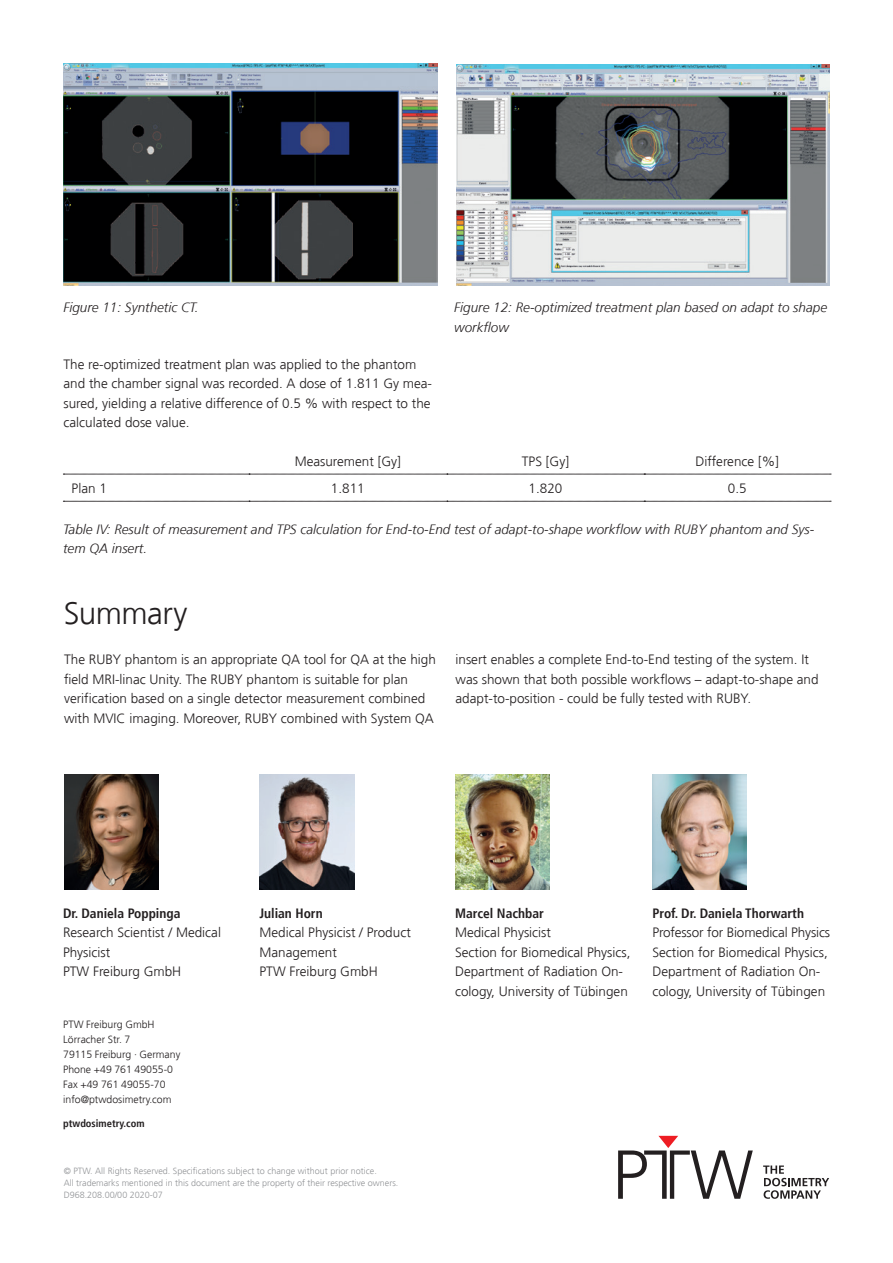
<style>
.page{position:relative;width:893px;height:1263px;background:#fff}
.page>*{position:absolute;margin:0;border:0;box-sizing:border-box;transform-origin:0 0}
.t1{font:300 31.5px "Frutiger";letter-spacing:-.015em;color:#231f20}
.t2{font:300 13.5px/19.5px "Frutiger";color:#231f20}
.t3{font:italic 300 13.5px/19.5px "Frutiger";color:#231f20}
.t4{font:700 condensed 13.5px "Frutiger";color:#231f20}
.t5{font:300 10.5px/15px "Frutiger";color:#231f20}
.t6{font:700 condensed 10.5px "Frutiger";color:#231f20}
.t7{font:300 9px/12px "Frutiger";color:#939598}
</style>
<div class="page">
<img style="left:64px;top:64px;width:373px;height:222px">
<img style="left:456px;top:64px;width:373px;height:222px">
<svg style="left:63px;top:474px;width:768px;height:1px"></svg>
<svg style="left:63px;top:501px;width:768px;height:1px"></svg>
<img style="left:64px;top:774px;width:95px;height:116px">
<img style="left:260px;top:774px;width:94px;height:116px">
<img style="left:455px;top:774px;width:95px;height:116px">
<img style="left:652px;top:774px;width:95px;height:116px">
<svg style="left:618px;top:1136px;width:135px;height:63px"></svg>
<svg style="left:763px;top:1165px;width:66px;height:34px"></svg>
<p class="t3" style="left:63px;top:298px;width:137px">Figure 11: Synthetic CT.</p>
<p class="t3" style="left:454px;top:298px;width:374px">Figure 12: Re-optimized treatment plan based on adapt to shape workflow</p>
<p class="t2" style="left:63px;top:355px;width:370px">The re-optimized treatment plan was applied to the phantom and the chamber signal was recorded. A dose of 1.811 Gy mea&shy;sured, yielding a relative difference of 0.5 % with respect to the calculated dose value.</p>
<p class="t2" style="left:295px;top:451px;width:108px">Measurement [Gy]</p>
<p class="t2" style="left:522px;top:451px;width:49px">TPS [Gy]</p>
<p class="t2" style="left:695px;top:451px;width:85px">Difference [%]</p>
<p class="t2" style="left:72px;top:478px;width:37px">Plan 1</p>
<p class="t2" style="left:331px;top:478px;width:35px">1.811</p>
<p class="t2" style="left:529px;top:478px;width:35px">1.820</p>
<p class="t2" style="left:728px;top:478px;width:20px">0.5</p>
<p class="t3" style="left:63px;top:520px;width:753px">Table IV: Result of measurement and TPS calculation for End-to-End test of adapt-to-shape workflow with RUBY phantom and Sys&shy;tem QA insert.</p>
<h1 class="t1" style="left:64px;top:596px;width:125px">Summary</h1>
<p class="t2" style="left:64px;top:650px;width:373px">The RUBY phantom is an appropriate QA tool for QA at the high field MRI-linac Unity. The RUBY phantom is suitable for plan verification based on a single detector measurement combined with MVIC imaging. Moreover, RUBY combined with System QA</p>
<p class="t2" style="left:455px;top:650px;width:365px">insert enables a complete End-to-End testing of the system. It was shown that both possible workflows – adapt-to-shape and adapt-to-position - could be fully tested with RUBY.</p>
<p class="t4" style="left:63px;top:905px;width:119px">Dr. Daniela Poppinga</p>
<p class="t2" style="left:63px;top:923px;width:160px">Research Scientist / Medical<br>Physicist<br>PTW Freiburg GmbH</p>
<p class="t5" style="left:63px;top:1017px;width:119px">PTW Freiburg GmbH<br>Lörracher Str. 7<br>79115 Freiburg · Germany<br>Phone +49 761 49055-0<br>Fax +49 761 49055-70 info@ptwdosimetry.com</p>
<p class="t6" style="left:63px;top:1117px;width:83px">ptwdosimetry.com</p>
<p class="t4" style="left:260px;top:905px;width:65px">Julian Horn</p>
<p class="t2" style="left:260px;top:923px;width:153px">Medical Physicist / Product<br>Management<br>PTW Freiburg GmbH</p>
<p class="t7" style="left:64px;top:1165px;width:336px">© PTW. All Rights Reserved. Specifications subject to change without prior notice.<br>All trademarks mentioned in this document are the property of their respective owners.<br>D968.208.00/00 2020-07</p>
<p class="t4" style="left:455px;top:905px;width:90px">Marcel Nachbar</p>
<p class="t2" style="left:455px;top:923px;width:177px">Medical Physicist<br>Section for Biomedical Physics,<br>Department of Radiation On&shy;cology, University of Tübingen</p>
<p class="t4" style="left:652px;top:905px;width:153px">Prof. Dr. Daniela Thorwarth</p>
<p class="t2" style="left:652px;top:923px;width:179px">Professor for Biomedical Physics<br>Section for Biomedical Physics,<br>Department of Radiation On&shy;cology, University of Tübingen</p>
</div>
